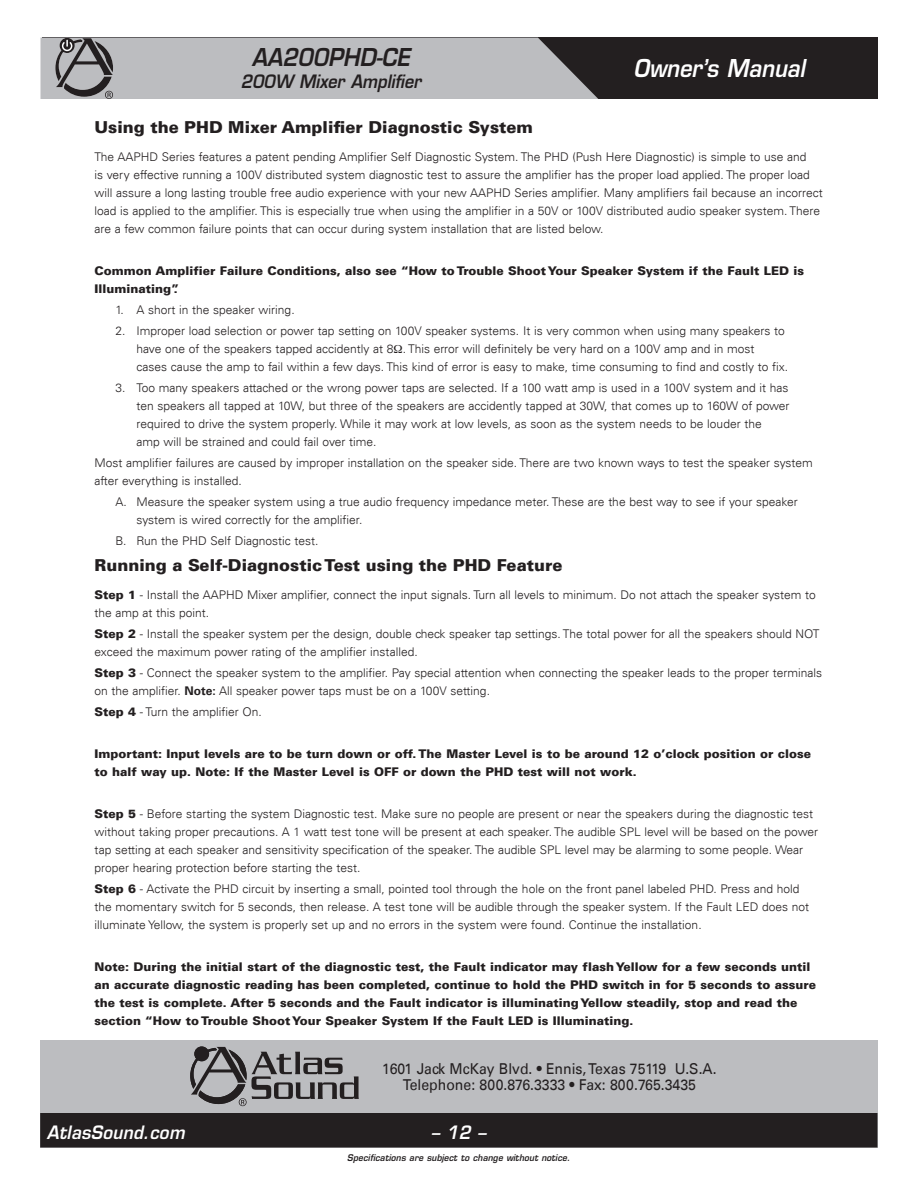
<style>
.page{position:relative;width:918px;height:1188px;background:#fff}
.page>*{position:absolute;margin:0;border:0;box-sizing:border-box;transform-origin:0 0}
.t1{font:italic 600 24px "Eurostile LT Std";color:#fff;scale:.9 1}
.t2{font:italic 600 24px "Eurostile LT Std";color:#231f20;scale:.9 1}
.t3{font:italic 600 18px "Eurostile LT Std";letter-spacing:.015em;color:#fff;scale:.94 1}
.t4{font:italic 600 18px "Eurostile LT Std";color:#231f20;scale:.9 1}
.t5{font:900 16.5px "Univers LT";color:#231f20}
.t6{font:15px/16.5px "Univers LT";color:#231f20;text-align:center;scale:.94 1}
.t7{font:300 12px/18px "Univers LT";color:#231f20}
.t8{font:900 12px/18px "Univers LT";color:#231f20}
.t9{font:italic 600 9px "Eurostile LT Std";letter-spacing:.015em;color:#231f20;scale:.94 1}
.s1{font-weight:900}
.s2{font-weight:700}
</style>
<div class="page">
<div style="left:40px;top:1040px;width:838px;height:108px;background:#bcbdc0"></div>
<div style="left:40px;top:1113px;width:837px;height:35px;background:#231f20"></div>
<div style="left:42px;top:38px;width:835px;height:61px;background:#231f20"></div>
<svg style="left:190px;top:1046px;width:169px;height:60px"></svg>
<svg style="left:40px;top:38px;width:558px;height:61px;background:#aeaeb1"></svg>
<h1 class="t2" style="left:252px;top:43px;width:177px">AA200PHD-CE</h1>
<h2 class="t4" style="left:241px;top:70px;width:202px">200W Mixer Amplifier</h2>
<h1 class="t1" style="left:634px;top:53px;width:192px">Owner’s Manual</h1>
<h3 class="t5" style="left:94px;top:117px;width:440px">Using the PHD Mixer Amplifier Diagnostic System</h3>
<p class="t7" style="left:94px;top:148px;width:730px">The AAPHD Series features a patent pending Amplifier Self Diagnostic System. The PHD (Push Here Diagnostic) is simple to use and<br>is very effective running a 100V distributed system diagnostic test to assure the amplifier has the proper load applied. The proper load will assure a long lasting trouble free audio experience with your new AAPHD Series amplifier. Many amplifiers fail because an incorrect load is applied to the amplifier. This is especially true when using the amplifier in a 50V or 100V distributed audio speaker system. There are a few common failure points that can occur during system installation that are listed below.</p>
<p class="t8" style="left:94px;top:262px;width:711px">Common Amplifier Failure Conditions, also see “How to Trouble Shoot Your Speaker System if the Fault LED is<br>Illuminating”.</p>
<p class="t7" style="left:116px;top:301px;width:181px">1. A short in the speaker wiring.</p>
<p class="t7" style="left:136px;top:322px;width:653px;text-indent:-21px">2. Improper load selection or power tap setting on 100V speaker systems. It is very common when using many speakers to have one of the speakers tapped accidently at 8 . This error will definitely be very hard on a 100V amp and in most cases cause the amp to fail within a few days. This kind of error is easy to make, time consuming to find and costly to fix.</p>
<p class="t7" style="left:136px;top:379px;width:655px;text-indent:-21px">3. Too many speakers attached or the wrong power taps are selected. If a 100 watt amp is used in a 100V system and it has ten speakers all tapped at 10W, but three of the speakers are accidently tapped at 30W, that comes up to 160W of power required to drive the system properly. While it may work at low levels, as soon as the system needs to be louder the<br>amp will be strained and could fail over time.</p>
<p class="t7" style="left:94px;top:454px;width:720px">Most amplifier failures are caused by improper installation on the speaker side. There are two known ways to test the speaker system after everything is installed.</p>
<p class="t7" style="left:136px;top:493px;width:663px;text-indent:-21px">A. Measure the speaker system using a true audio frequency impedance meter. These are the best way to see if your speaker system is wired correctly for the amplifier.</p>
<p class="t7" style="left:116px;top:532px;width:205px">B. Run the PHD Self Diagnostic test.</p>
<h3 class="t5" style="left:94px;top:555px;width:470px">Running a Self-Diagnostic Test using the PHD Feature</h3>
<p class="t7" style="left:94px;top:586px;width:723px"><span class="s1">Step 1</span> - Install the AAPHD Mixer amplifier, connect the input signals. Turn all levels to minimum. Do not attach the speaker system to the amp at this point.</p>
<p class="t7" style="left:94px;top:625px;width:726px"><span class="s1">Step 2</span> - Install the speaker system per the design, double check speaker tap settings. The total power for all the speakers should NOT exceed the maximum power rating of the amplifier installed.</p>
<p class="t7" style="left:94px;top:664px;width:729px"><span class="s1">Step 3</span> - Connect the speaker system to the amplifier. Pay special attention when connecting the speaker leads to the proper terminals on the amplifier. <span class="s2">Note:</span> All speaker power taps must be on a 100V setting.</p>
<p class="t7" style="left:94px;top:703px;width:169px"><span class="s1">Step 4</span> - Turn the amplifier On.</p>
<p class="t8" style="left:94px;top:745px;width:718px">Important: Input levels are to be turn down or off. The Master Level is to be around 12 o’clock position or close to half way up. Note: If the Master Level is OFF or down the PHD test will not work.</p>
<p class="t7" style="left:94px;top:805px;width:725px"><span class="s1">Step 5</span> - Before starting the system Diagnostic test. Make sure no people are present or near the speakers during the diagnostic test without taking proper precautions. A 1 watt test tone will be present at each speaker. The audible SPL level will be based on the power tap setting at each speaker and sensitivity specification of the speaker. The audible SPL level may be alarming to some people. Wear proper hearing protection before starting the test.</p>
<p class="t7" style="left:94px;top:880px;width:716px"><span class="s1">Step 6</span> - Activate the PHD circuit by inserting a small, pointed tool through the hole on the front panel labeled PHD. Press and hold the momentary switch for 5 seconds, then release. A test tone will be audible through the speaker system. If the Fault LED does not illuminate Yellow, the system is properly set up and no errors in the system were found. Continue the installation.</p>
<p class="t8" style="left:94px;top:958px;width:723px">Note: During the initial start of the diagnostic test, the Fault indicator may flash Yellow for a few seconds until an accurate diagnostic reading has been completed, continue to hold the PHD switch in for 5 seconds to assure the test is complete. After 5 seconds and the Fault indicator is illuminating Yellow steadily, stop and read the section “How to Trouble Shoot Your Speaker System If the Fault LED is Illuminating.</p>
<p class="t6" style="left:382px;top:1060px;width:357px">1601 Jack McKay Blvd. • Ennis, Texas 75119 U.S.A.<br>Telephone: 800.876.3333 • Fax: 800.765.3435</p>
<h2 class="t3" style="left:47px;top:1121px;width:148px">AtlasSound.com</h2>
<h2 class="t3" style="left:431px;top:1121px;width:60px">– 12 –</h2>
<p class="t9" style="left:347px;top:1152px;width:239px">Specifications are subject to change without notice.</p>
</div>
